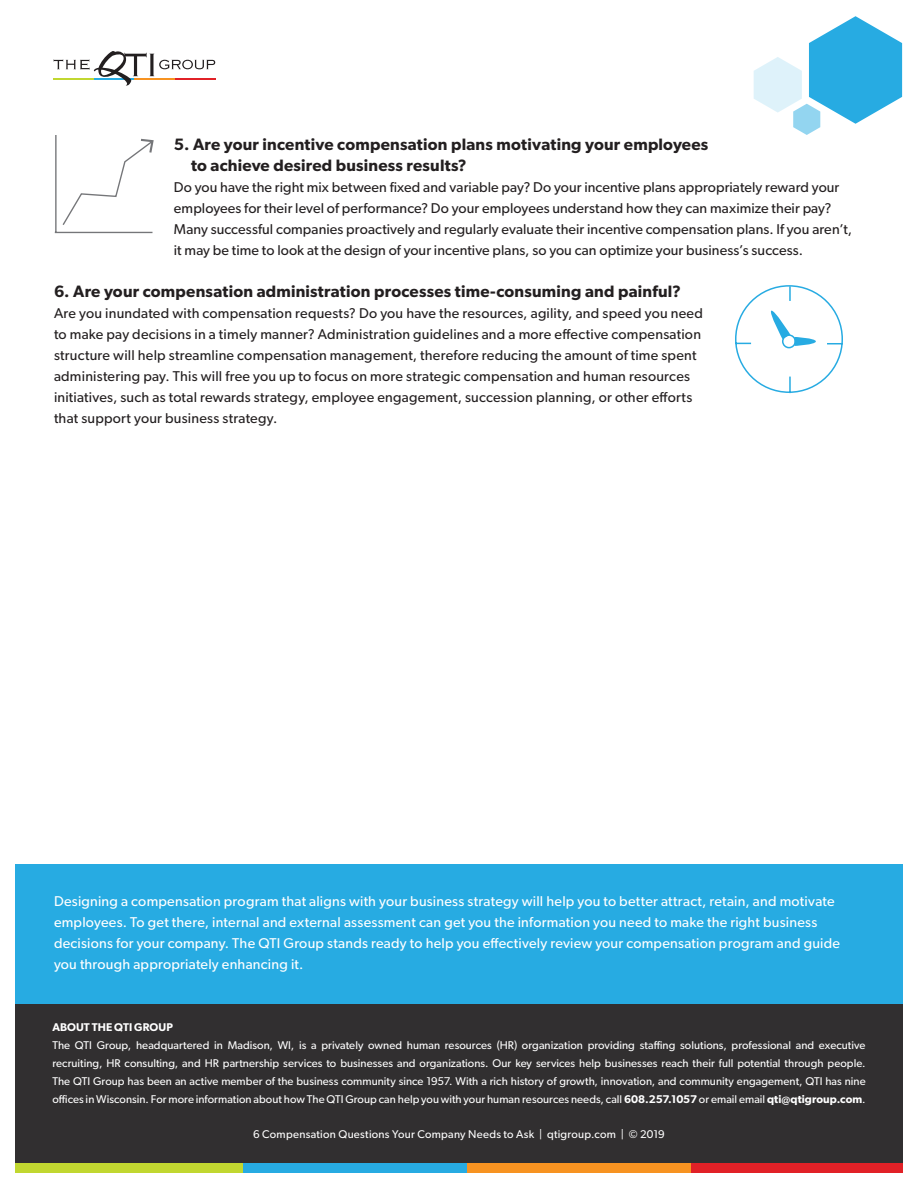
<style>
.page{position:relative;width:918px;height:1188px;background:#fff}
.page>*{position:absolute;margin:0;border:0;box-sizing:border-box;transform-origin:0 0}
.t1{font:600 16.5px/21px "Gibson";letter-spacing:.015em;color:#231f20}
.t2{font:14.25px/21px "Gibson";letter-spacing:.01em;color:#231f20}
.t3{font:14.25px/21px "Gibson";letter-spacing:.015em;color:#fff}
.t4{font:11.25px/18px "Gibson";letter-spacing:.015em;color:#fff;text-align:justify}
.t5{font:600 11.25px "Gibson";letter-spacing:.005em;color:#fff}
.s1{font-weight:600}
</style>
<div class="page">
<div style="left:15px;top:1003px;width:888px;height:160px;background:#312f30"></div>
<div style="left:676px;top:1163px;width:227px;height:10px;background:#e12127"></div>
<div style="left:451px;top:1163px;width:240px;height:10px;background:#f79321"></div>
<div style="left:227px;top:1163px;width:240px;height:10px;background:#27abe2"></div>
<div style="left:15px;top:1163px;width:227px;height:10px;background:#c1d730"></div>
<div style="left:15px;top:864px;width:888px;height:139px;background:#27abe2"></div>
<svg style="left:754px;top:16px;width:148px;height:119px"></svg>
<hr style="left:53px;top:79px;width:41px;height:1px;background:#c1d730">
<svg style="left:54px;top:51px;width:161px;height:35px"></svg>
<svg style="left:54px;top:135px;width:100px;height:99px"></svg>
<svg style="left:735px;top:285px;width:108px;height:109px"></svg>
<p class="t1" style="left:191px;top:134px;width:519px;text-indent:-17px">5. Are your incentive compensation plans motivating your employees to achieve desired business results?</p>
<p class="t2" style="left:174px;top:176px;width:680px">Do you have the right mix between fixed and variable pay? Do your incentive plans appropriately reward your employees for their level of performance? Do your employees understand how they can maximize their pay?<br>Many successful companies proactively and regularly evaluate their incentive compensation plans. If you aren’t, it may be time to look at the design of your incentive plans, so you can optimize your business’s success.</p>
<p class="t1" style="left:54px;top:281px;width:628px">6. Are your compensation administration processes time-consuming and painful?</p>
<p class="t2" style="left:54px;top:302px;width:651px">Are you inundated with compensation requests? Do you have the resources, agility, and speed you need to make pay decisions in a timely manner? Administration guidelines and a more effective compensation structure will help streamline compensation management, therefore reducing the amount of time spent administering pay. This will free you up to focus on more strategic compensation and human resources initiatives, such as total rewards strategy, employee engagement, succession planning, or other efforts that support your business strategy.</p>
<p class="t3" style="left:54px;top:891px;width:788px">Designing a compensation program that aligns with your business strategy will help you to better attract, retain, and motivate employees. To get there, internal and external assessment can get you the information you need to make the right business decisions for your company. The QTI Group stands ready to help you effectively review your compensation program and guide you through appropriately enhancing it.</p>
<p class="t5" style="left:52px;top:1020px;width:122px">ABOUT THE QTI GROUP</p>
<p class="t4" style="left:52px;top:1036px;width:815px">The QTI Group, headquartered in Madison, WI, is a privately owned human resources (HR) organization providing staffing solutions, professional and executive recruiting, HR consulting, and HR partnership services to businesses and organizations. Our key services help businesses reach their full potential through people.<br>The QTI Group has been an active member of the business community since 1957. With a rich history of growth, innovation, and community engagement, QTI has nine offices in Wisconsin. For more information about how The QTI Group can help you with your human resources needs, call <span class="s1">608.257.1057</span> or email email <span class="s1">qti@qtigroup.com</span>.</p>
<p class="t4" style="left:253px;top:1125px;width:413px">6 Compensation Questions Your Company Needs to Ask | qtigroup.com | © 2019</p>
</div>
